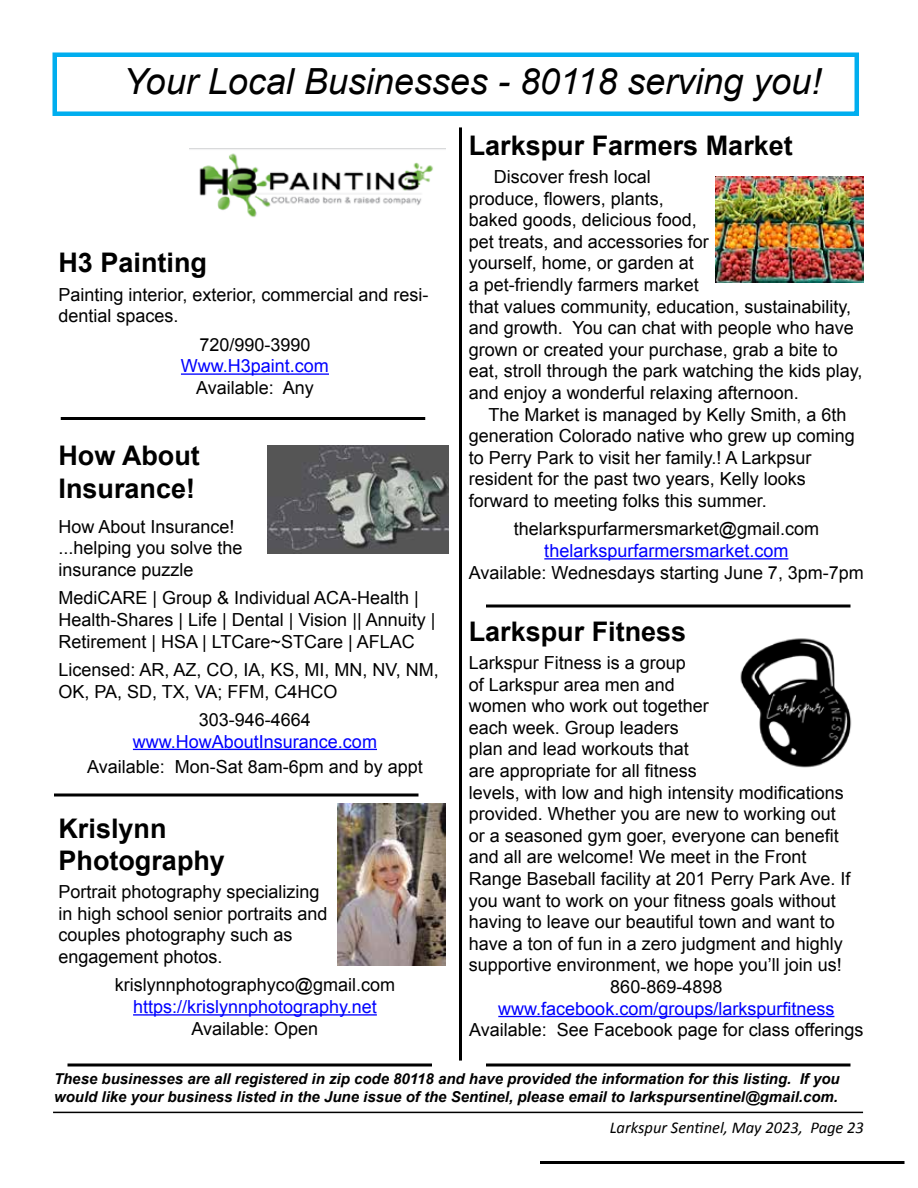
<style>
.page{position:relative;width:918px;height:1188px;background:#fff}
.page>*{position:absolute;margin:0;border:0;box-sizing:border-box;transform-origin:0 0}
.t1{font:italic 36px "Arial";color:#000}
.t2{font:700 27px/32.4px "Arial";color:#000}
.t3{font:18px/21.6px "Arial";color:#000}
.t4{font:18px "Arial";color:#00f}
.t5{font:italic 16.5px "Calibri";color:#000}
.t6{font:italic 700 15px/18px "Arial";color:#000}
</style>
<div class="page">
<hr style="left:53px;top:1112px;width:810px;height:1px;background:#000">
<img style="left:189px;top:148px;width:257px;height:69px">
<img style="left:716px;top:177px;width:148px;height:105px">
<div style="left:52px;top:52px;width:807px;height:64px;border:4px solid #00aeef"></div>
<hr style="left:61px;top:417px;width:364px;height:3px;background:#000">
<hr style="left:68px;top:1064px;width:364px;height:2px;background:#000">
<hr style="left:540px;top:1161px;width:364px;height:3px;background:#000">
<svg style="left:486px;top:604px;width:364px;height:4px"></svg>
<hr style="left:181px;top:373px;width:148px;height:2px;background:#00f">
<hr style="left:133px;top:749px;width:244px;height:1px;background:#00f">
<hr style="left:133px;top:1014px;width:244px;height:2px;background:#00f">
<img style="left:267px;top:446px;width:182px;height:108px">
<hr style="left:54px;top:794px;width:364px;height:2px;background:#000">
<img style="left:338px;top:804px;width:107px;height:162px">
<hr style="left:544px;top:558px;width:244px;height:2px;background:#00f">
<img style="left:740px;top:638px;width:112px;height:130px">
<hr style="left:498px;top:1016px;width:336px;height:1px;background:#00f">
<hr style="left:486px;top:1064px;width:364px;height:2px;background:#000">
<hr style="left:459px;top:127px;width:3px;height:934px;background:#000">
<h1 class="t1" style="left:124px;top:58px;width:699px">Your Local Businesses - 80118 serving you!</h1>
<h2 class="t2" style="left:58px;top:247px;width:150px">H3 Painting</h2>
<p class="t3" style="left:58px;top:284px;width:372px">Painting interior, exterior, commercial and resi&shy;dential spaces.</p>
<p class="t3" style="left:199px;top:334px;width:113px">720/990-3990</p>
<p class="t4" style="left:181px;top:354px;width:150px">Www.H3paint.com</p>
<p class="t3" style="left:196px;top:377px;width:119px">Available: Any</p>
<h2 class="t2" style="left:58px;top:440px;width:143px">How About<br>Insurance!</h2>
<p class="t3" style="left:58px;top:516px;width:186px">How About Insurance! ...helping you solve the insurance puzzle</p>
<p class="t3" style="left:58px;top:587px;width:378px">MediCARE | Group &amp; Individual ACA-Health |<br>Health-Shares | Life | Dental | Vision || Annuity |<br>Retirement | HSA | LTCare~STCare | AFLAC</p>
<p class="t3" style="left:58px;top:659px;width:382px">Licensed: AR, AZ, CO, IA, KS, MI, MN, NV, NM,<br>OK, PA, SD, TX, VA; FFM, C4HCO</p>
<p class="t3" style="left:199px;top:709px;width:114px">303-946-4664</p>
<p class="t4" style="left:133px;top:729px;width:246px">www.HowAboutInsurance.com</p>
<p class="t3" style="left:87px;top:756px;width:337px">Available: Mon-Sat 8am-6pm and by appt</p>
<h2 class="t2" style="left:58px;top:813px;width:168px">Krislynn<br>Photography</h2>
<p class="t3" style="left:58px;top:881px;width:271px">Portrait photography specializing in high school senior portraits and couples photography such as engagement photos.</p>
<p class="t3" style="left:115px;top:974px;width:282px">krislynnphotographyco@gmail.com</p>
<p class="t4" style="left:133px;top:995px;width:245px">https://krislynnphotography.net</p>
<p class="t3" style="left:192px;top:1018px;width:128px">Available: Open</p>
<h2 class="t2" style="left:469px;top:130px;width:326px">Larkspur Farmers Market</h2>
<p class="t3" style="left:469px;top:166px;width:395px;text-indent:25px">Discover fresh local<br>produce, flowers, plants,<br>baked goods, delicious food,<br>pet treats, and accessories for<br>yourself, home, or garden at<br>a pet-friendly farmers market<br>that values community, education, sustainability, and growth. You can chat with people who have grown or created your purchase, grab a bite to eat, stroll through the park watching the kids play, and enjoy a wonderful relaxing afternoon.</p>
<p class="t3" style="left:469px;top:404px;width:388px;text-indent:20px">The Market is managed by Kelly Smith, a 6th generation Colorado native who grew up coming to Perry Park to visit her family.! A Larkpsur resident for the past two years, Kelly looks forward to meeting folks this summer.</p>
<p class="t3" style="left:514px;top:518px;width:307px">thelarkspurfarmersmarket@gmail.com</p>
<p class="t4" style="left:544px;top:539px;width:246px">thelarkspurfarmersmarket.com</p>
<p class="t3" style="left:469px;top:562px;width:397px">Available: Wednesdays starting June 7, 3pm-7pm</p>
<h2 class="t2" style="left:469px;top:616px;width:219px">Larkspur Fitness</h2>
<p class="t3" style="left:469px;top:652px;width:219px">Larkspur Fitness is a group</p>
<p class="t3" style="left:469px;top:674px;width:208px">of Larkspur area men and</p>
<p class="t3" style="left:469px;top:695px;width:242px">women who work out together</p>
<p class="t3" style="left:469px;top:717px;width:212px">each week. Group leaders</p>
<p class="t3" style="left:469px;top:738px;width:222px">plan and lead workouts that</p>
<p class="t3" style="left:469px;top:760px;width:230px">are appropriate for all fitness</p>
<p class="t3" style="left:469px;top:782px;width:377px">levels, with low and high intensity modifications</p>
<p class="t3" style="left:469px;top:803px;width:369px">provided. Whether you are new to working out</p>
<p class="t3" style="left:469px;top:825px;width:372px">or a seasoned gym goer, everyone can benefit</p>
<p class="t3" style="left:469px;top:846px;width:339px">and all are welcome! We meet in the Front</p>
<p class="t3" style="left:469px;top:868px;width:383px">Range Baseball facility at 201 Perry Park Ave. If</p>
<p class="t3" style="left:469px;top:890px;width:369px">you want to work on your fitness goals without</p>
<p class="t3" style="left:469px;top:911px;width:368px">having to leave our beautiful town and want to</p>
<p class="t3" style="left:469px;top:933px;width:376px">have a ton of fun in a zero judgment and highly</p>
<p class="t3" style="left:469px;top:954px;width:375px">supportive environment, we hope you’ll join us!</p>
<p class="t3" style="left:610px;top:976px;width:114px">860-869-4898</p>
<p class="t4" style="left:498px;top:996px;width:338px">www.facebook.com/groups/larkspurfitness</p>
<p class="t3" style="left:469px;top:1019px;width:396px">Available: See Facebook page for class offerings</p>
<p class="t6" style="left:54px;top:1070px;width:787px">These businesses are all registered in zip code 80118 and have provided the information for this listing. If you would like your business listed in the June issue of the Sentinel, please email to larkspursentinel@gmail.com.</p>
<p class="t5" style="left:610px;top:1117px;width:256px">Larkspur Sentinel, May 2023, Page 23</p>
</div>
